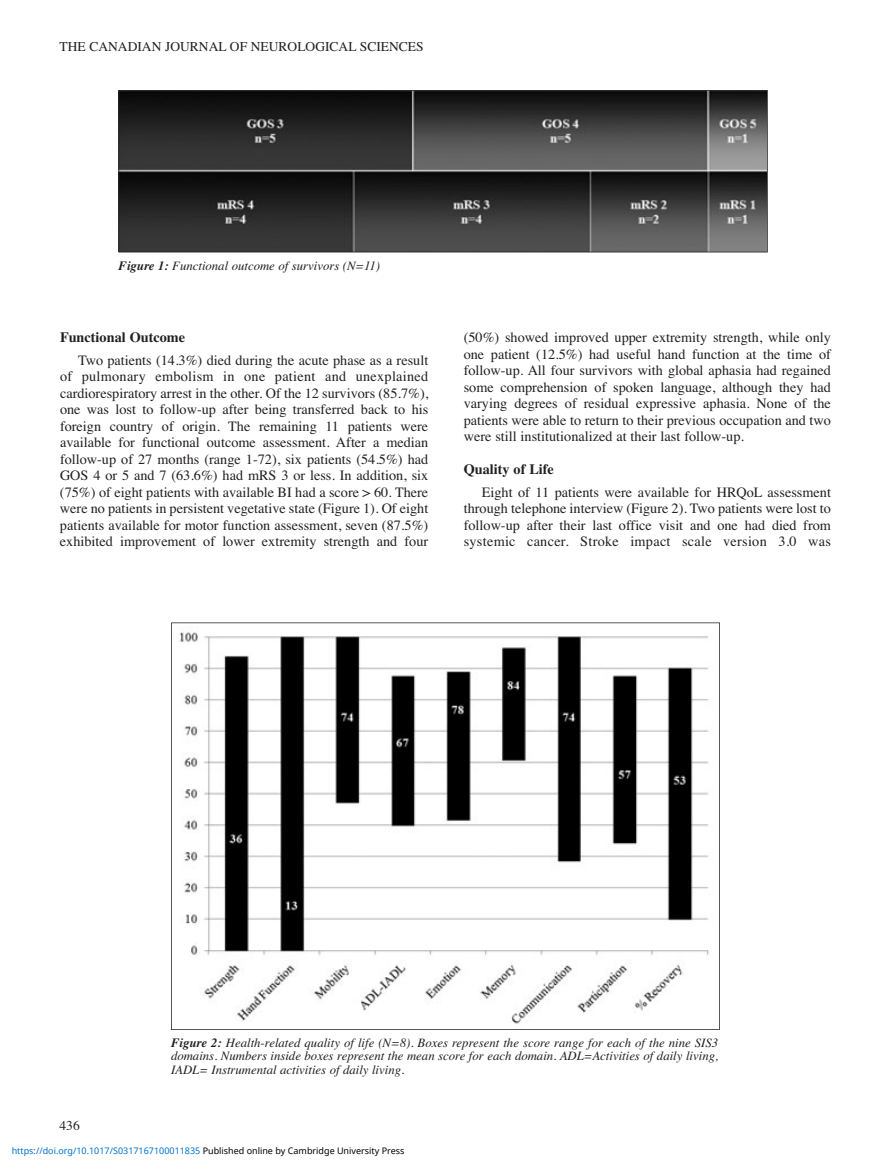
<style>
.page{position:relative;width:891px;height:1175px;background:#fff}
.page>*{position:absolute;margin:0;border:0;box-sizing:border-box;transform-origin:0 0}
.t1{font:14.25px/16.5px "Times";color:#231f20;text-align:justify}
.t2{font:700 14.25px "Times";color:#231f20}
.t3{font:13.5px "Times";color:#231f20}
.t4{font:italic 12.75px/13.5px "Times";color:#231f20;text-align:justify}
.t5{font:9px "Noto Sans";color:#0172cf}
.s1{font-weight:700}
.s2{color:#000}
</style>
<div class="page">
<svg style="left:118px;top:90px;width:650px;height:162px;background:#383737"></svg>
<svg style="left:171px;top:622px;width:549px;height:407px"></svg>
<p class="t3" style="left:60px;top:38px;width:366px">THE CANADIAN JOURNAL OF NEUROLOGICAL SCIENCES</p>
<p class="t4" style="left:118px;top:258px;width:263px"><span class="s1">Figure 1:</span> Functional outcome of survivors (N=11)</p>
<p class="t2" style="left:60px;top:329px;width:127px">Functional Outcome</p>
<p class="t1" style="left:60px;top:352px;width:370px;text-indent:18px">Two patients (14.3%) died during the acute phase as a result of pulmonary embolism in one patient and unexplained cardiorespiratory arrest in the other. Of the 12 survivors (85.7%), one was lost to follow-up after being transferred back to his foreign country of origin. The remaining 11 patients were available for functional outcome assessment. After a median follow-up of 27 months (range 1-72), six patients (54.5%) had GOS 4 or 5 and 7 (63.6%) had mRS 3 or less. In addition, six (75%) of eight patients with available BI had a score &gt; 60. There were no patients in persistent vegetative state (Figure 1). Of eight patients available for motor function assessment, seven (87.5%) exhibited improvement of lower extremity strength and four</p>
<p class="t1" style="left:464px;top:329px;width:369px">(50%) showed improved upper extremity strength, while only one patient (12.5%) had useful hand function at the time of follow-up. All four survivors with global aphasia had regained some comprehension of spoken language, although they had varying degrees of residual expressive aphasia. None of the patients were able to return to their previous occupation and two were still institutionalized at their last follow-up.</p>
<p class="t2" style="left:464px;top:461px;width:92px">Quality of Life</p>
<p class="t1" style="left:464px;top:484px;width:369px;text-indent:18px">Eight of 11 patients were available for HRQoL assessment through telephone interview (Figure 2). Two patients were lost to follow-up after their last office visit and one had died from systemic cancer. Stroke impact scale version 3.0 was</p>
<p class="t3" style="left:60px;top:1117px;width:22px">436</p>
<p class="t4" style="left:171px;top:1035px;width:549px"><span class="s1">Figure 2:</span> Health-related quality of life (N=8). Boxes represent the score range for each of the nine SIS3 domains. Numbers inside boxes represent the mean score for each domain. ADL=Activities of daily living, IADL= Instrumental activities of daily living.</p>
<p class="t5" style="left:12px;top:1143px;width:394px">https://doi.org/10.1017/S0317167100011835 <span class="s2">Published online by Cambridge University Press</span></p>
</div>
